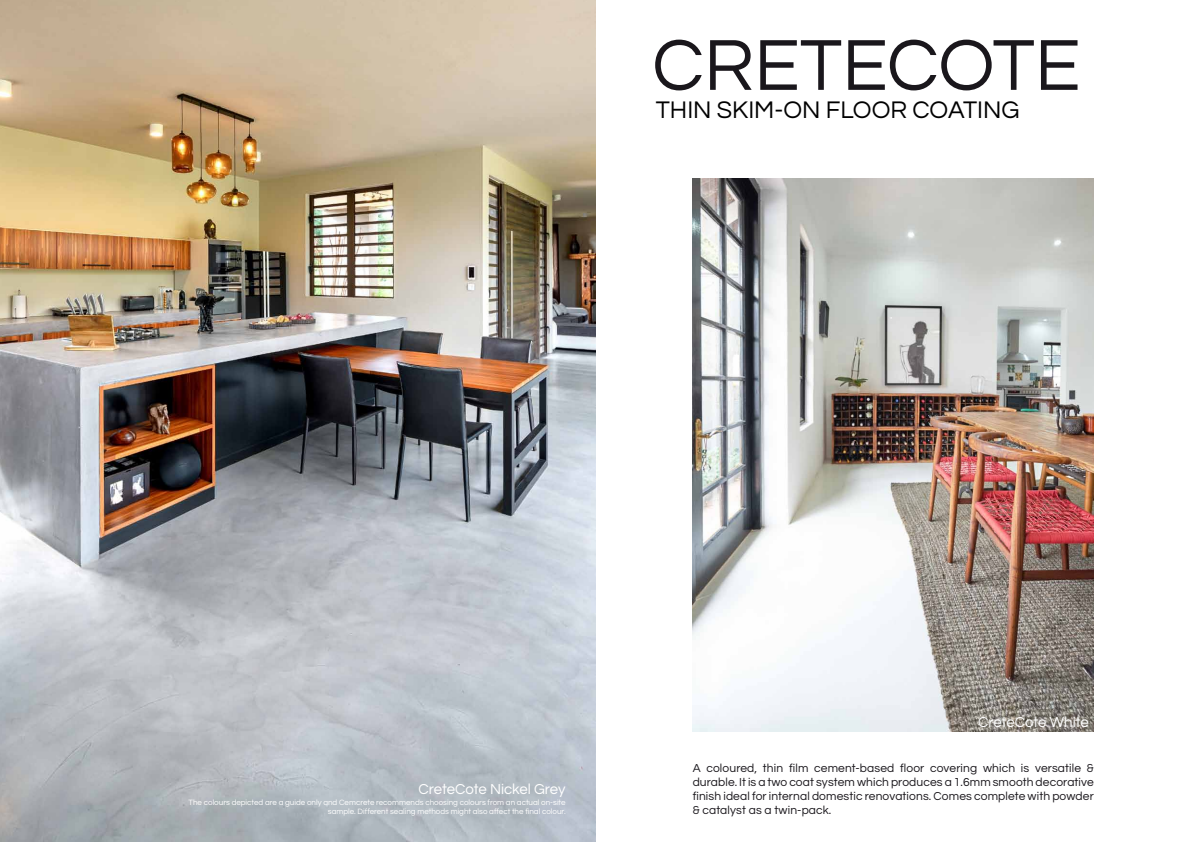
<style>
.page{position:relative;width:1191px;height:842px;background:#fff}
.page>*{position:absolute;margin:0;border:0;box-sizing:border-box;transform-origin:0 0}
.t1{font:75px "Questrial";color:#1a171c}
.t2{font:25px "Questrial";color:#000}
.t3{font:15px "Questrial";color:#fff}
.t4{font:12px/14px "Questrial";letter-spacing:.01em;color:#1a171c;text-align:justify}
.t5{font:8px/9px "Questrial";color:#fff;text-align:right}
</style>
<div class="page">
<img style="left:0;top:0;width:595px;height:842px">
<img style="left:692px;top:179px;width:401px;height:552px">
<h1 class="t1" style="left:652px;top:28px;width:48px">CRETECOTE</h1>
<h2 class="t2" style="left:656px;top:97px;width:15px">THIN</h2>
<h2 class="t2" style="left:717px;top:97px;width:141px">SKI M-ON FLOOR</h2>
<h2 class="t2" style="left:912px;top:97px;width:16px">COATIN</h2>
<h2 class="t2" style="left:1001px;top:97px;width:20px">G</h2>
<p class="t3" style="left:418px;top:781px;width:149px">CreteCote N ickel Grey</p>
<p class="t5" style="left:189px;top:798px;width:378px">The colours depicted are a guide only and Cemcrete recommends choosing colours from an actual on-site sample. Different sealing methods might also affect the final colour.</p>
<p class="t3" style="left:978px;top:714px;width:112px">CreteCote White</p>
<p class="t4" style="left:692px;top:761px;width:403px">A coloured, thin film cement-based floor covering which is versatile &amp; durable. It is a two coat system which produces a 1.6mm smooth decorative finish ideal for internal domestic renovations. Comes complete with powder &amp; catalyst as a twin-pack.</p>
</div>
